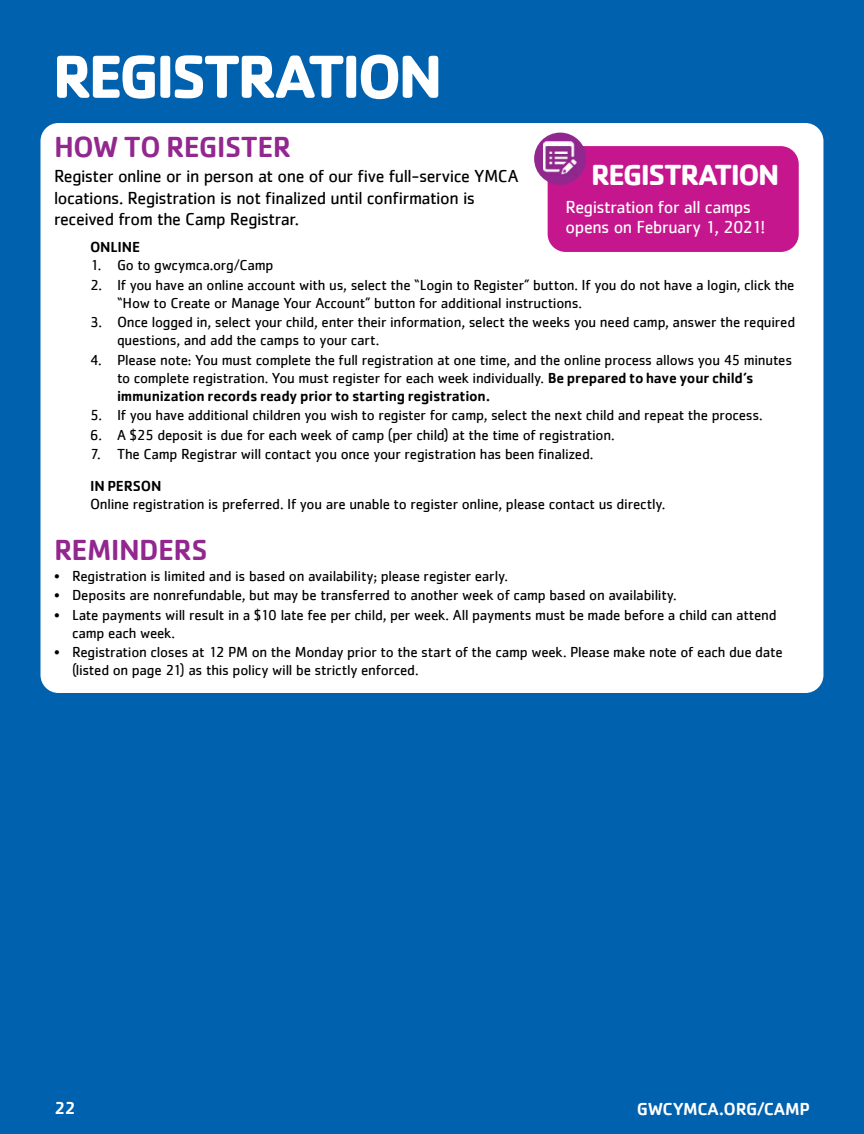
<style>
.page{position:relative;width:864px;height:1134px;background:#0061af}
.page>*{position:absolute;margin:0;border:0;box-sizing:border-box;transform-origin:0 0}
.t1{font:700 63px "Cachet";letter-spacing:-.055em;color:#fff}
.t2{font:500 30px "Cachet";letter-spacing:-.025em;color:#92278f}
.t3{font:700 30px "Cachet";letter-spacing:-.05em;color:#fff}
.t4{font:18px/21.6px "Cachet";letter-spacing:-.025em;color:#000}
.t5{font:18px/19.5px "Cachet";letter-spacing:-.025em;color:#fff}
.t6{font:500 18px "Cachet";letter-spacing:-.02em;color:#fff}
.t7{font:15px/18px "Cachet";letter-spacing:-.015em;color:#000}
.t8{font:500 15px "Cachet";letter-spacing:-.01em;color:#000}
.s1{font-weight:500}
</style>
<div class="page">
<div style="left:40px;top:123px;width:783px;height:570px;background:#fff;border-radius:18px"></div>
<div style="left:548px;top:146px;width:251px;height:106px;background:#c6168d;border-radius:18px"></div>
<div style="left:534px;top:133px;width:52px;height:52px;background:#92278f;border-radius:50%"></div>
<img style="left:544px;top:142px;width:33px;height:34px">
<h1 class="t1" style="left:52px;top:36px;width:392px">REGISTRATION</h1>
<h2 class="t2" style="left:54px;top:129px;width:239px">HOW TO REGISTER</h2>
<p class="t4" style="left:54px;top:165px;width:466px">Register online or in person at one of our five full-service YMCA locations. Registration is not finalized until confirmation is received from the Camp Registrar.</p>
<p class="t8" style="left:90px;top:238px;width:52px">ONLINE</p>
<p class="t7" style="left:90px;top:256px;width:185px">1. Go to gwcymca.org/Camp</p>
<p class="t7" style="left:117px;top:275px;width:679px;text-indent:-27px">2. If you have an online account with us, select the “Login to Register” button. If you do not have a login, click the “How to Create or Manage Your Account” button for additional instructions.</p>
<p class="t7" style="left:117px;top:313px;width:680px;text-indent:-27px">3. Once logged in, select your child, enter their information, select the weeks you need camp, answer the required questions, and add the camps to your cart.</p>
<p class="t7" style="left:117px;top:350px;width:677px;text-indent:-27px">4. Please note: You must complete the full registration at one time, and the online process allows you 45 minutes to complete registration. You must register for each week individually. <span class="s1">Be prepared to have your child’s immunization records ready prior to starting registration.</span></p>
<p class="t7" style="left:90px;top:406px;width:674px">5. If you have additional children you wish to register for camp, select the next child and repeat the process.</p>
<p class="t7" style="left:90px;top:425px;width:526px">6. A $25 deposit is due for each week of camp (per child) at the time of registration.</p>
<p class="t7" style="left:90px;top:445px;width:505px">7. The Camp Registrar will contact you once your registration has been finalized.</p>
<p class="t8" style="left:90px;top:476px;width:73px">IN PERSON</p>
<p class="t7" style="left:90px;top:494px;width:577px">Online registration is preferred. If you are unable to register online, please contact us directly.</p>
<h2 class="t2" style="left:54px;top:531px;width:155px">REMINDERS</h2>
<p class="t7" style="left:54px;top:566px;width:455px">• Registration is limited and is based on availability; please register early.</p>
<p class="t7" style="left:54px;top:586px;width:624px">• Deposits are nonrefundable, but may be transferred to another week of camp based on availability.</p>
<p class="t7" style="left:72px;top:605px;width:706px;text-indent:-18px">• Late payments will result in a $10 late fee per child, per week. All payments must be made before a child can attend camp each week.</p>
<p class="t7" style="left:72px;top:643px;width:712px;text-indent:-18px">• Registration closes at 12 PM on the Monday prior to the start of the camp week. Please make note of each due date (listed on page 21) as this policy will be strictly enforced.</p>
<h2 class="t3" style="left:591px;top:155px;width:190px">REGISTRATION</h2>
<p class="t5" style="left:566px;top:197px;width:201px">Registration for all camps opens on February 1, 2021!</p>
<p class="t6" style="left:54px;top:1097px;width:23px">22</p>
<p class="t6" style="left:637px;top:1098px;width:175px">GWCYMCA.ORG/CAMP</p>
</div>
